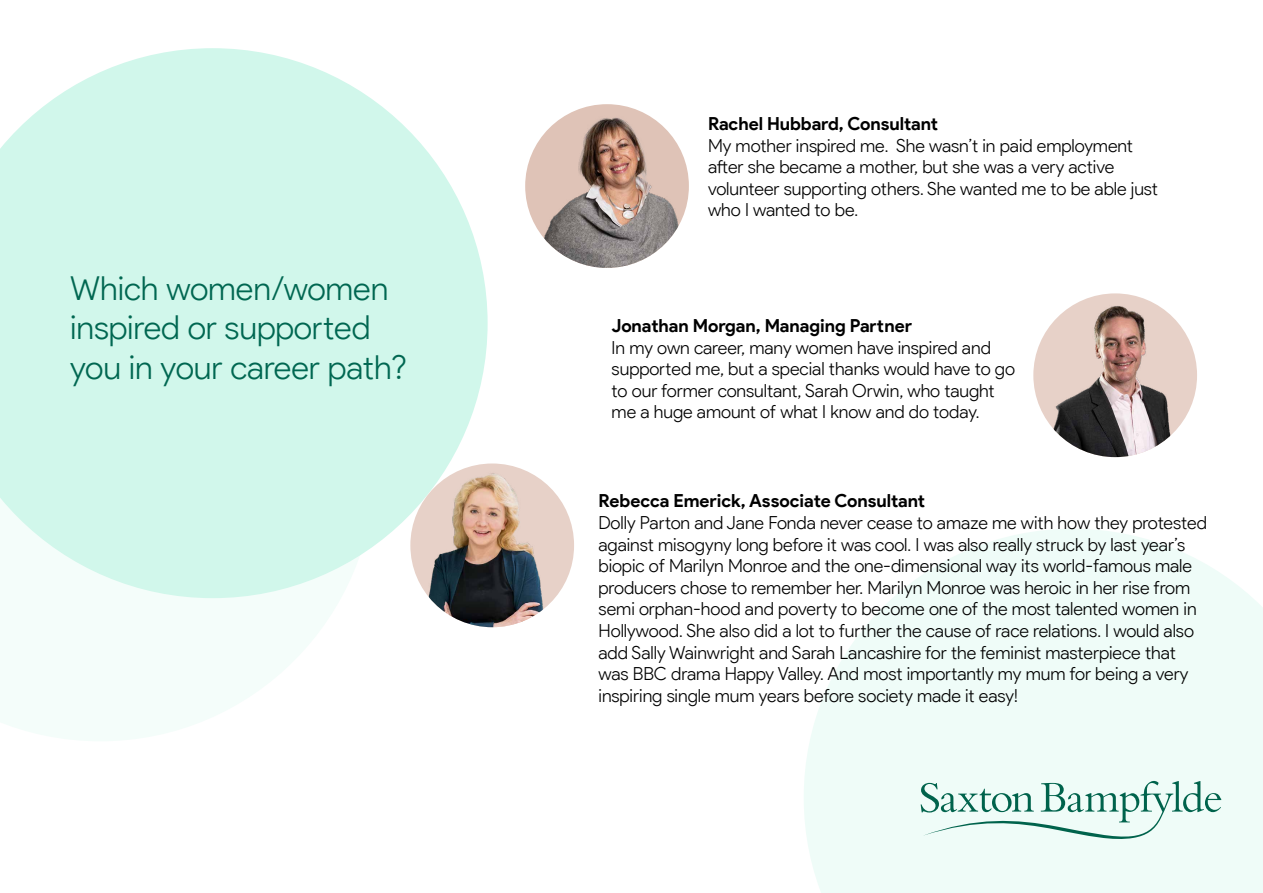
<style>
.page{position:relative;width:1263px;height:893px;background:#fff}
.page>*{position:absolute;margin:0;border:0;box-sizing:border-box;transform-origin:0 0}
.t1{font:300 33px/39.6px "Product Sans";color:#006751}
.t2{font:300 18px/21.6px "Product Sans";color:#000}
.t3{font:700 18px "Product Sans";letter-spacing:-.005em;color:#000}
</style>
<div class="page">
<svg style="left:0;top:598px;width:340px;height:143px;fill:#f4fdfa"></svg>
<svg style="left:804px;top:529px;width:459px;height:364px;fill:#effcf8"></svg>
<svg style="left:0;top:48px;width:488px;height:550px;background:#d6f8ed"></svg>
<img style="left:1033px;top:293px;width:164px;height:164px;border-radius:82px">
<svg style="left:921px;top:781px;width:300px;height:58px"></svg>
<img style="left:525px;top:104px;width:164px;height:164px;border-radius:82px">
<img style="left:410px;top:463px;width:164px;height:164px;border-radius:82px">
<h1 class="t1" style="left:70px;top:268px;width:338px">Which women/women inspired or supported you in your career path?</h1>
<p class="t3" style="left:708px;top:113px;width:231px">Rachel Hubbard, Consultant</p>
<p class="t2" style="left:708px;top:134px;width:451px">My mother inspired me. She wasn’t in paid employment after she became a mother, but she was a very active volunteer supporting others. She wanted me to be able just who I wanted to be.</p>
<p class="t3" style="left:612px;top:315px;width:302px">Jonathan Morgan, Managing Partner</p>
<p class="t2" style="left:612px;top:336px;width:405px">In my own career, many women have inspired and supported me, but a special thanks would have to go to our former consultant, Sarah Orwin, who taught me a huge amount of what I know and do today.</p>
<p class="t3" style="left:598px;top:490px;width:328px">Rebecca Emerick, Associate Consultant</p>
<p class="t2" style="left:598px;top:512px;width:610px">Dolly Parton and Jane Fonda never cease to amaze me with how they protested against misogyny long before it was cool. I was also really struck by last year’s biopic of Marilyn Monroe and the one-dimensional way its world-famous male producers chose to remember her. Marilyn Monroe was heroic in her rise from semi orphan-hood and poverty to become one of the most talented women in Hollywood. She also did a lot to further the cause of race relations. I would also add Sally Wainwright and Sarah Lancashire for the feminist masterpiece that was BBC drama Happy Valley. And most importantly my mum for being a very inspiring single mum years before society made it easy!</p>
</div>
